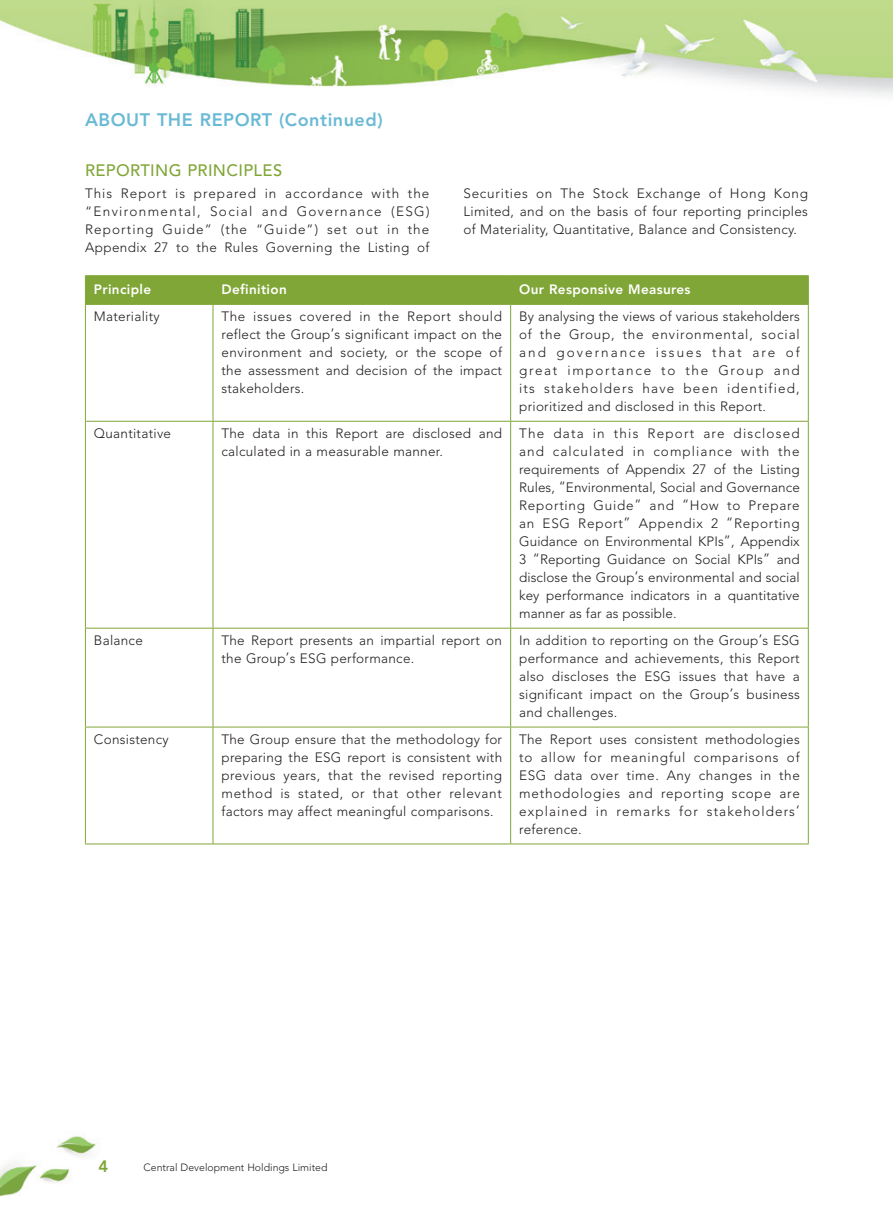
<style>
.page{position:relative;width:893px;height:1212px;background:#fff}
.page>*{position:absolute;margin:0;border:0;box-sizing:border-box;transform-origin:0 0}
.t1{font:800 18px "Avenir LT Std";letter-spacing:.03em;color:#6abad6}
.Heading_1{font:500 16.5px "Avenir LT Std";letter-spacing:.025em;color:#81a638}
.t2{font:800 16.5px "Avenir LT Std";color:#81a638}
.Body_Text{font:300 13.5px/18px "Avenir LT Std";letter-spacing:.02em;color:#231f20;text-align:justify}
.Body_Text-2{font:800 13.5px "Avenir LT Std";letter-spacing:.025em;color:#fff}
.t3{font:300 10.5px "Avenir LT Std";color:#231f20}
</style>
<div class="page">
<img style="left:0;top:0;width:893px;height:1197px">
<hr style="left:213px;top:305px;width:1px;height:116px;background:#81a638">
<hr style="left:510px;top:305px;width:1px;height:116px;background:#81a638">
<hr style="left:85px;top:421px;width:128px;height:1px;background:#81a638">
<hr style="left:213px;top:421px;width:298px;height:1px;background:#81a638">
<hr style="left:213px;top:422px;width:1px;height:206px;background:#81a638">
<hr style="left:511px;top:421px;width:298px;height:1px;background:#81a638">
<hr style="left:510px;top:422px;width:1px;height:206px;background:#81a638">
<hr style="left:85px;top:628px;width:128px;height:1px;background:#81a638">
<hr style="left:213px;top:628px;width:298px;height:1px;background:#81a638">
<hr style="left:213px;top:628px;width:1px;height:99px;background:#81a638">
<hr style="left:511px;top:628px;width:298px;height:1px;background:#81a638">
<hr style="left:510px;top:628px;width:1px;height:99px;background:#81a638">
<hr style="left:85px;top:727px;width:128px;height:1px;background:#81a638">
<hr style="left:213px;top:727px;width:298px;height:1px;background:#81a638">
<hr style="left:213px;top:727px;width:1px;height:116px;background:#81a638">
<hr style="left:511px;top:727px;width:298px;height:1px;background:#81a638">
<hr style="left:510px;top:727px;width:1px;height:116px;background:#81a638">
<hr style="left:85px;top:305px;width:1px;height:116px;background:#81a638">
<hr style="left:808px;top:305px;width:1px;height:116px;background:#81a638">
<hr style="left:85px;top:422px;width:1px;height:206px;background:#81a638">
<hr style="left:808px;top:422px;width:1px;height:206px;background:#81a638">
<hr style="left:85px;top:628px;width:1px;height:99px;background:#81a638">
<hr style="left:808px;top:628px;width:1px;height:99px;background:#81a638">
<hr style="left:85px;top:727px;width:1px;height:116px;background:#81a638">
<hr style="left:808px;top:727px;width:1px;height:116px;background:#81a638">
<hr style="left:85px;top:843px;width:128px;height:1px;background:#81a638">
<hr style="left:213px;top:843px;width:298px;height:1px;background:#81a638">
<hr style="left:511px;top:843px;width:298px;height:1px;background:#81a638">
<hr style="left:85px;top:275px;width:128px;height:1px;background:#81a638">
<hr style="left:213px;top:275px;width:298px;height:1px;background:#81a638">
<hr style="left:511px;top:275px;width:298px;height:1px;background:#81a638">
<div style="left:85px;top:276px;width:724px;height:28px;background:#81a638"></div>
<hr style="left:85px;top:304px;width:128px;height:1px;background:#81a638">
<hr style="left:213px;top:304px;width:298px;height:1px;background:#81a638">
<hr style="left:511px;top:304px;width:298px;height:1px;background:#81a638">
<h1 class="t1" style="left:85px;top:109px;width:299px">ABOUT THE REPORT (Continued)</h1>
<p class="Heading_1" style="left:85px;top:161px;width:199px">REPORTING PRINCIPLES</p>
<p class="Body_Text" style="left:85px;top:185px;width:346px">This Report is prepared in accordance with the “Environmental, Social and Governance (ESG)<br>Reporting Guide” (the “Guide”) set out in the Appendix 27 to the Rules Governing the Listing of</p>
<p class="Body_Text" style="left:463px;top:185px;width:346px">Securities on The Stock Exchange of Hong Kong Limited, and on the basis of four reporting principles of Materiality, Quantitative, Balance and Consistency.</p>
<p class="Body_Text-2" style="left:94px;top:282px;width:59px">Principle</p>
<p class="Body_Text-2" style="left:221px;top:282px;width:67px">Definition</p>
<p class="Body_Text-2" style="left:519px;top:282px;width:173px">Our Responsive Measures</p>
<p class="Body_Text" style="left:94px;top:307px;width:67px">Materiality</p>
<p class="Body_Text" style="left:221px;top:307px;width:282px">The issues covered in the Report should reflect the Group’s significant impact on the environment and society, or the scope of the assessment and decision of the impact stakeholders.</p>
<p class="Body_Text" style="left:519px;top:307px;width:282px">By analysing the views of various stakeholders of the Group, the environmental, social and governance issues that are of great importance to the Group and its stakeholders have been identified, prioritized and disclosed in this Report.</p>
<p class="Body_Text" style="left:94px;top:424px;width:79px">Quantitative</p>
<p class="Body_Text" style="left:221px;top:424px;width:282px">The data in this Report are disclosed and calculated in a measurable manner.</p>
<p class="Body_Text" style="left:519px;top:424px;width:282px">The data in this Report are disclosed and calculated in compliance with the requirements of Appendix 27 of the Listing Rules, “Environmental, Social and Governance Reporting Guide” and “How to Prepare an ESG Report” Appendix 2 “Reporting Guidance on Environmental KPIs”, Appendix 3 “Reporting Guidance on Social KPIs” and disclose the Group’s environmental and social key performance indicators in a quantitative manner as far as possible.</p>
<p class="Body_Text" style="left:94px;top:631px;width:50px">Balance</p>
<p class="Body_Text" style="left:221px;top:631px;width:282px">The Report presents an impartial report on the Group’s ESG performance.</p>
<p class="Body_Text" style="left:519px;top:631px;width:282px">In addition to reporting on the Group’s ESG performance and achievements, this Report also discloses the ESG issues that have a significant impact on the Group’s business and challenges.</p>
<p class="Body_Text" style="left:94px;top:730px;width:76px">Consistency</p>
<p class="Body_Text" style="left:221px;top:730px;width:282px">The Group ensure that the methodology for preparing the ESG report is consistent with previous years, that the revised reporting method is stated, or that other relevant factors may affect meaningful comparisons.</p>
<p class="Body_Text" style="left:519px;top:730px;width:282px">The Report uses consistent methodologies to allow for meaningful comparisons of ESG data over time. Any changes in the methodologies and reporting scope are explained in remarks for stakeholders’ reference.</p>
<p class="t2" style="left:99px;top:1156px;width:11px">4</p>
<p class="t3" style="left:144px;top:1161px;width:186px">Central Development Holdings Limited</p>
</div>
